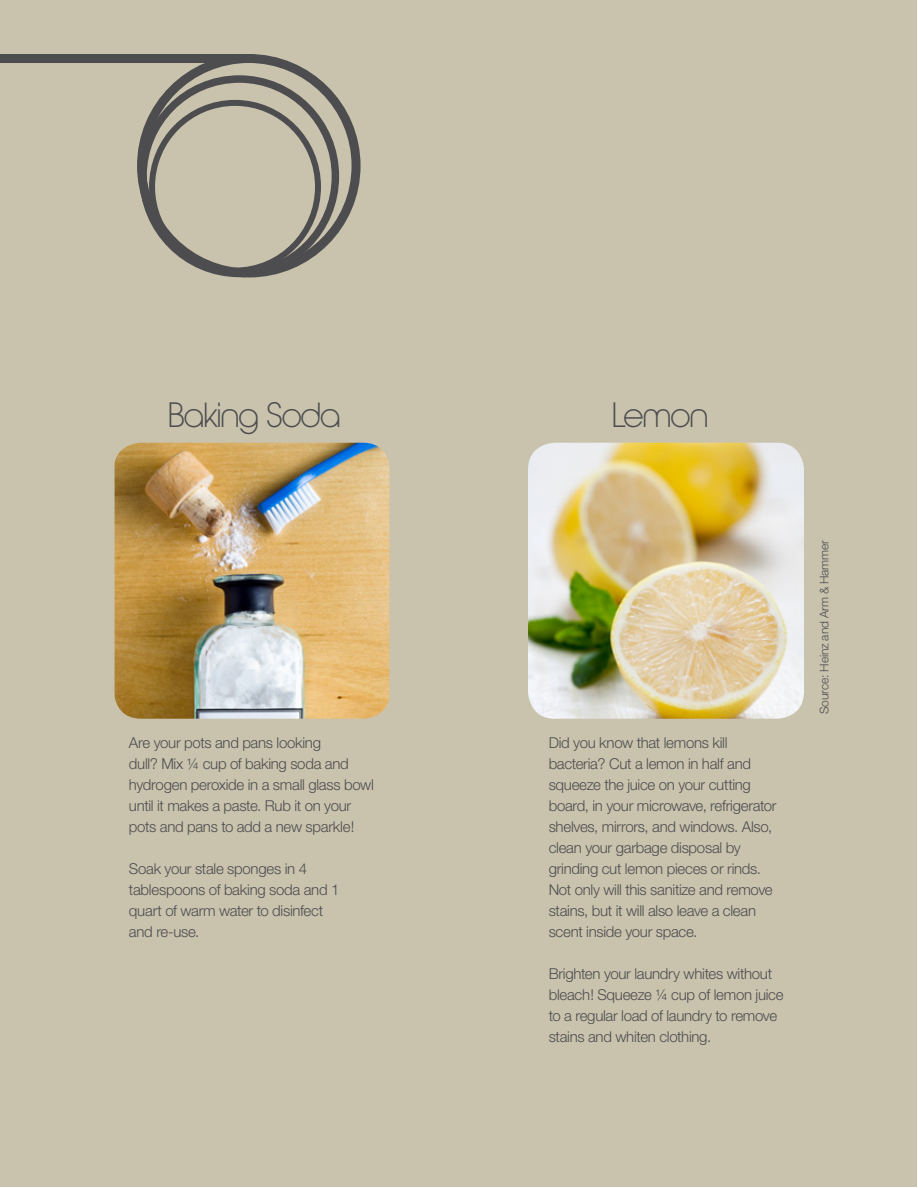
<style>
.page{position:relative;width:918px;height:1188px;background:#fff}
.page>*{position:absolute;margin:0;border:0;box-sizing:border-box;transform-origin:0 0}
.t1{font:33px "Quinfo";letter-spacing:-.02em;color:#4d4d4f}
.t2{font:300 15px/21px "Helvetica Neue";letter-spacing:-.02em;color:#4d4d4f}
.t3{font:300 12px "Helvetica Neue";letter-spacing:-.01em;color:#4d4d4f}
</style>
<div class="page">
<div style="left:1px;top:1px;width:916px;height:1186px;background:#c9c3ae"></div>
<div style="left:0;top:54px;width:252px;height:9px;background:#4d4d4f"></div>
<div style="left:137px;top:54px;width:224px;height:224px;border:9px solid #4d4d4f;border-radius:50%"></div>
<div style="left:139px;top:75px;width:200px;height:202px;border:8px solid #4d4d4f;border-radius:50%"></div>
<div style="left:149px;top:100px;width:172px;height:174px;border:6px solid #4d4d4f;border-radius:50%"></div>
<img style="left:528px;top:443px;width:276px;height:276px">
<img style="left:115px;top:443px;width:274px;height:276px">
<h1 class="t1" style="left:168px;top:395px;width:173px">Baking Soda</h1>
<h1 class="t1" style="left:613px;top:395px;width:97px">Lemon</h1>
<p class="t2" style="left:129px;top:731px;width:246px">Are your pots and pans looking<br>dull? Mix ¼ cup of baking soda and hydrogen peroxide in a small glass bowl until it makes a paste. Rub it on your pots and pans to add a new sparkle!</p>
<p class="t2" style="left:129px;top:857px;width:212px">Soak your stale sponges in 4 tablespoons of baking soda and 1 quart of warm water to disinfect and re-use.</p>
<p class="t2" style="left:549px;top:731px;width:229px">Did you know that lemons kill bacteria? Cut a lemon in half and squeeze the juice on your cutting board, in your microwave, refrigerator shelves, mirrors, and windows. Also, clean your garbage disposal by grinding cut lemon pieces or rinds.<br>Not only will this sanitize and remove stains, but it will also leave a clean scent inside your space.</p>
<p class="t2" style="left:549px;top:962px;width:236px">Brighten your laundry whites without bleach! Squeeze ¼ cup of lemon juice to a regular load of laundry to remove stains and whiten clothing.</p>
<p class="t3" style="left:817px;top:714px;width:175px;rotate:-90deg">Source: Heinz and Arm &amp; Hammer</p>
</div>
